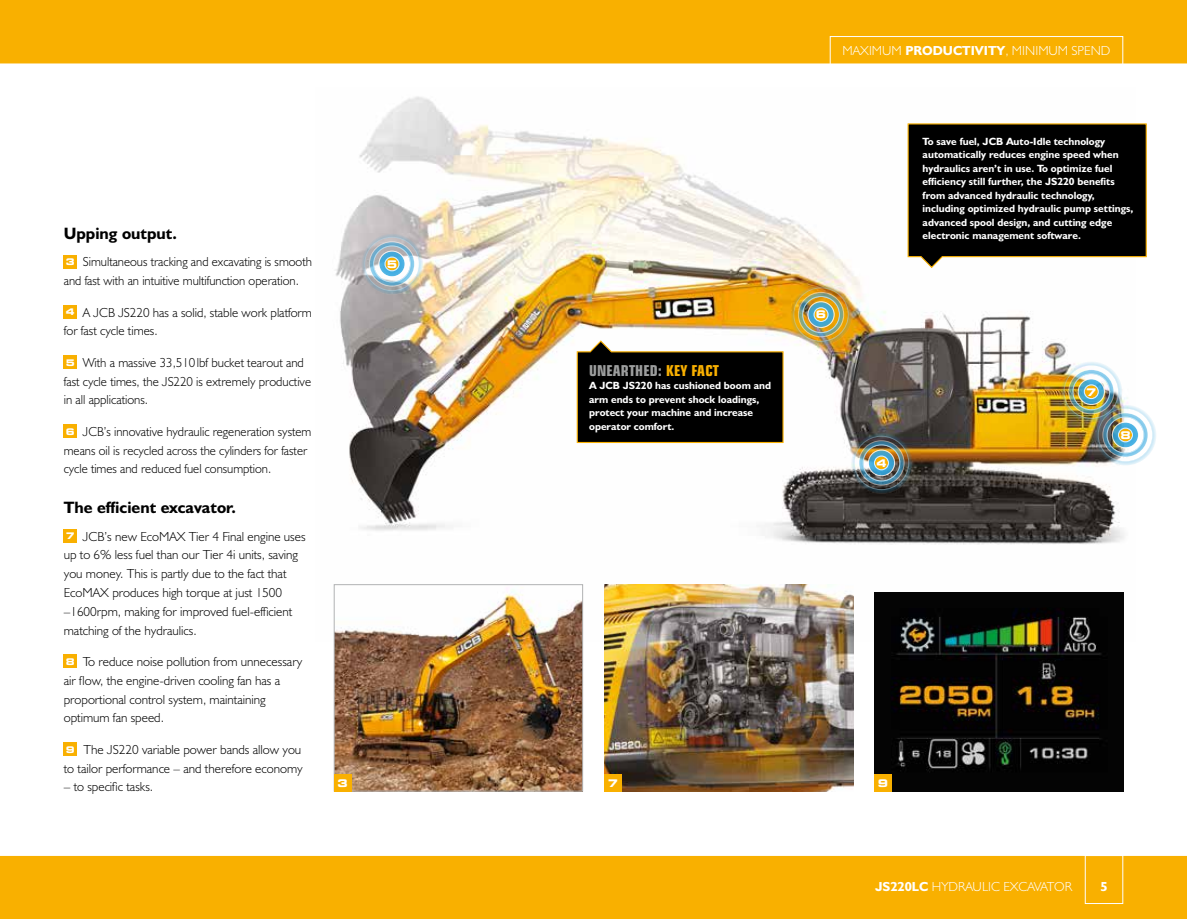
<style>
.page{position:relative;width:1187px;height:919px;background:#fff}
.page>*{position:absolute;margin:0;border:0;box-sizing:border-box;transform-origin:0 0}
.t1{font:16.5px "JCB Bold";color:#000}
.t2{font:700 condensed 15px "Square 721 BT";letter-spacing:.01em;color:#9c9d9d}
.t3{font:13.2px/18.8px "JCB Light";color:#000}
.t4{font:13.2px "JCB Light";color:#fff}
.t5{font:13.2px "JCB Bold";color:#fff}
.t6{font:10.5px/13.5px "JCB Bold";color:#fff}
.t7{font:700 expanded 10.5px "Square 721 BT";color:#fff}
.s1{font-family:"JCB Bold"}
.s2{font-family:"Square 721 BT";font-weight:700;font-stretch:expanded;font-size:9.15px;color:#fff}
.s3{color:#f9b000}
</style>
<div class="page">
<div style="left:0;top:0;width:1186px;height:64px;background:#f9b000"></div>
<hr style="left:0;top:63px;width:1186px;height:2px;background:#fff">
<div style="left:0;top:855px;width:1186px;height:63px;background:#f9b000"></div>
<img style="left:333px;top:96px;width:791px;height:545px">
<img style="left:874px;top:592px;width:249px;height:199px">
<div style="left:64px;top:255px;width:13px;height:13px;background:#f9b000"></div>
<div style="left:64px;top:305px;width:13px;height:13px;background:#f9b000"></div>
<div style="left:64px;top:355px;width:13px;height:13px;background:#f9b000"></div>
<div style="left:64px;top:424px;width:13px;height:14px;background:#f9b000"></div>
<div style="left:64px;top:529px;width:13px;height:13px;background:#f9b000"></div>
<div style="left:64px;top:654px;width:13px;height:14px;background:#f9b000"></div>
<div style="left:64px;top:742px;width:13px;height:13px;background:#f9b000"></div>
<img style="left:336px;top:586px;width:245px;height:203px">
<div style="left:334px;top:584px;width:249px;height:207px;border:1px solid #b1b2b3"></div>
<div style="left:334px;top:774px;width:17px;height:17px;background:#f9b000"></div>
<img style="left:604px;top:584px;width:249px;height:207px">
<div style="left:604px;top:774px;width:17px;height:17px;background:#f9b000"></div>
<div style="left:874px;top:774px;width:17px;height:17px;background:#f9b000"></div>
<div style="left:829px;top:36px;width:294px;height:35px;border:1px solid #fff"></div>
<svg style="left:906px;top:123px;width:241px;height:146px;background:#1b1a15"></svg>
<img style="left:576px;top:283px;width:337px;height:211px">
<svg style="left:360px;top:232px;width:64px;height:63px;background:#b4c1c4"></svg>
<img style="left:1058px;top:360px;width:98px;height:106px">
<div style="left:1084px;top:855px;width:39px;height:48px;border:1px solid #fff"></div>
<p class="t4" style="left:842px;top:42px;width:269px">MAXIMUM <span class="s1">PRODUCTIVITY</span>, MINIMUM SPEND</p>
<p class="t1" style="left:64px;top:223px;width:115px">Upping output.</p>
<p class="t3" style="left:64px;top:252px;width:249px"><span class="s2">3</span> Simultaneous tracking and excavating is smooth and fast with an intuitive multifunction operation.</p>
<p class="t3" style="left:64px;top:302px;width:250px"><span class="s2">4</span> A JCB JS220 has a solid, stable work platform for fast cycle times.</p>
<p class="t3" style="left:64px;top:352px;width:249px"><span class="s2">5</span> With a massive 33,510lbf bucket tearout and fast cycle times, the JS220 is extremely productive in all applications.</p>
<p class="t3" style="left:64px;top:421px;width:249px"><span class="s2">6</span> JCB’s innovative hydraulic regeneration system means oil is recycled across the cylinders for faster cycle times and reduced fuel consumption.</p>
<p class="t1" style="left:64px;top:497px;width:174px">The efficient excavator.</p>
<p class="t3" style="left:64px;top:526px;width:243px"><span class="s2">7</span> JCB’s new EcoMAX Tier 4 Final engine uses up to 6% less fuel than our Tier 4i units, saving you money. This is partly due to the fact that EcoMAX produces high torque at just 1500 –1600rpm, making for improved fuel-efficient matching of the hydraulics.</p>
<p class="t3" style="left:64px;top:651px;width:240px"><span class="s2">8</span> To reduce noise pollution from unnecessary air flow, the engine-driven cooling fan has a proportional control system, maintaining optimum fan speed.</p>
<p class="t3" style="left:64px;top:739px;width:240px"><span class="s2">9</span> The JS220 variable power bands allow you to tailor performance – and therefore economy</p>
<p class="t3" style="left:64px;top:777px;width:91px">– to specific tasks.</p>
<p class="t7" style="left:337px;top:776px;width:12px">3</p>
<p class="t7" style="left:607px;top:776px;width:12px">7</p>
<p class="t7" style="left:877px;top:776px;width:12px">9</p>
<p class="t7" style="left:387px;top:258px;width:12px">5</p>
<p class="t7" style="left:815px;top:308px;width:12px">6</p>
<p class="t2" style="left:589px;top:361px;width:131px">UNEARTHED: <span class="s3">KEY FACT</span></p>
<p class="t6" style="left:589px;top:379px;width:183px">A JCB JS220 has cushioned boom and arm ends to prevent shock loadings, protect your machine and increase operator comfort.</p>
<p class="t7" style="left:876px;top:456px;width:12px">4</p>
<p class="t6" style="left:922px;top:134px;width:212px">To save fuel, JCB Auto-Idle technology automatically reduces engine speed when hydraulics aren’t in use. To optimize fuel efficiency still further, the JS220 benefits from advanced hydraulic technology, including optimized hydraulic pump settings, advanced spool design, and cutting edge electronic management software.</p>
<p class="t7" style="left:1086px;top:385px;width:12px">7</p>
<p class="t7" style="left:1120px;top:428px;width:12px">8</p>
<p class="t4" style="left:875px;top:878px;width:198px"><span class="s1">JS220LC</span> HYDRAULIC EXCAVATOR</p>
<p class="t5" style="left:1100px;top:877px;width:9px">5</p>
</div>
